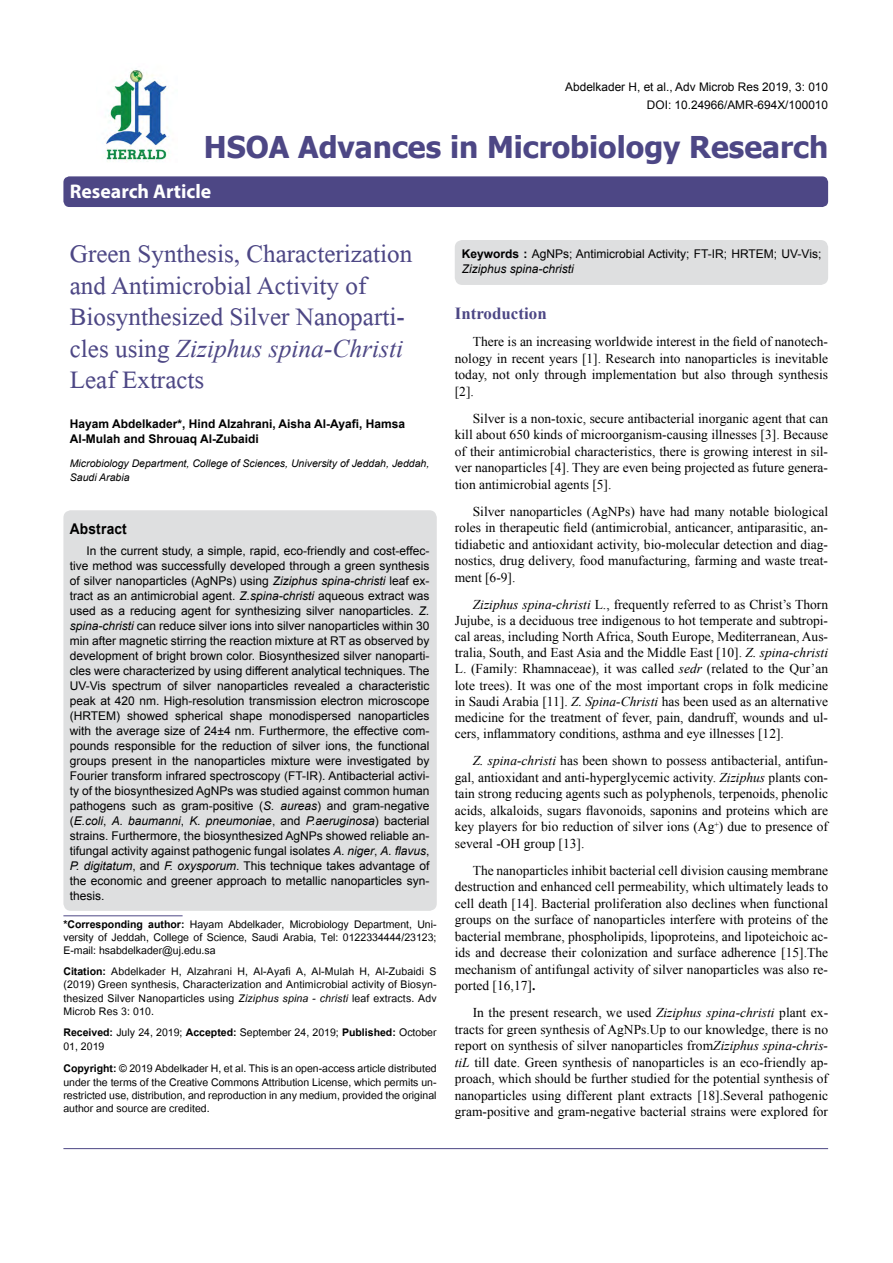
<style>
.page{position:relative;width:893px;height:1263px;background:#fff}
.page>*{position:absolute;margin:0;border:0;box-sizing:border-box;transform-origin:0 0}
.t1{font:37.5px/31.5px "Microsoft Himalaya";color:#4d4785}
.t2{font:700 30px "Tahoma";color:#4d4785}
.t3{font:italic 25.5px "Times New Roman";color:#4d4785}
.t4{font:700 19.8px "Myriad Hebrew";color:#fff}
.t5{font:700 16.95px "Times New Roman";color:#4d4785}
.t6{font:700 14.85px "Arial";letter-spacing:.015em;color:#000;scale:.93 1}
.t7{font:14.7px/13.2px "Utsaah";color:#000;text-align:justify}
.t8{font:13.5px/16.5px "Times New Roman";color:#000;text-align:justify}
.t9{font:12px/15px "Arial";color:#000;text-align:justify}
.t10{font:700 12px/15px "Arial";color:#000}
.t11{font:11.85px/18px "Arial";color:#000;text-align:right}
.t12{font:italic 10.5px/13.5px "Arial";color:#000}
.s1{font-family:"Microsoft Himalaya";font-style:normal;font-size:37.5px}
.s2{font-style:italic}
.s3{font-weight:700}
</style>
<div class="page">
<div style="left:63px;top:176px;width:765px;height:31px;background:#4d4785;border-radius:6px"></div>
<hr style="left:63px;top:915px;width:120px;height:1px;background:#4d4785">
<img style="left:105px;top:70px;width:64px;height:92px">
<hr style="left:63px;top:1148px;width:765px;height:1px;background:#4d4785">
<div style="left:63px;top:510px;width:374px;height:401px;background:#dedfe0;border-radius:8px"></div>
<div style="left:455px;top:240px;width:373px;height:45px;background:#dedfe0;border-radius:8px"></div>
<p class="t11" style="left:565px;top:78px;width:264px">Abdelkader H, et al., Adv Microb Res 2019, 3: 010<br>DOI: 10.24966/AMR-694X/100010</p>
<h2 class="t2" style="left:204px;top:126px;width:626px">HSOA Advances in Microbiology Research</h2>
<h3 class="t4" style="left:70px;top:180px;width:143px">Research Article</h3>
<h1 class="t1" style="left:70px;top:234px;width:344px">Green Synthesis, Characterization and Antimicrobial Activity of<br>Biosynthesized Silver Nanoparti-</h1>
<h3 class="t3" style="left:70px;top:331px;width:335px"><span class="s1">cles using</span> Ziziphus spina-Christi</h3>
<h1 class="t1" style="left:70px;top:360px;width:136px">Leaf Extracts</h1>
<p class="t10" style="left:70px;top:417px;width:337px">Hayam Abdelkader*, Hind Alzahrani, Aisha Al-Ayafi, Hamsa<br>Al-Mulah and Shrouaq Al-Zubaidi</p>
<p class="t12" style="left:70px;top:457px;width:361px">Microbiology Department, College of Sciences, University of Jeddah, Jeddah,<br>Saudi Arabia</p>
<p class="t6" style="left:70px;top:518px;width:63px">Abstract</p>
<p class="t9" style="left:70px;top:543px;width:361px;text-indent:17px">In the current study, a simple, rapid, eco-friendly and cost-effec&shy;tive method was successfully developed through a green synthesis of silver nanoparticles (AgNPs) using <span class="s2">Ziziphus spina-christi</span> leaf ex&shy;tract as an antimicrobial agent. <span class="s2">Z.spina-christi</span> aqueous extract was used as a reducing agent for synthesizing silver nanoparticles. <span class="s2">Z. spina-christi</span> can reduce silver ions into silver nanoparticles within 30 min after magnetic stirring the reaction mixture at RT as observed by development of bright brown color. Biosynthesized silver nanoparti&shy;cles were characterized by using different analytical techniques. The UV-Vis spectrum of silver nanoparticles revealed a characteristic peak at 420 nm. High-resolution transmission electron microscope (HRTEM) showed spherical shape monodispersed nanoparticles with the average size of 24±4 nm. Furthermore, the effective com&shy;pounds responsible for the reduction of silver ions, the functional groups present in the nanoparticles mixture were investigated by Fourier transform infrared spectroscopy (FT-IR). Antibacterial activi&shy;ty of the biosynthesized AgNPs was studied against common human pathogens such as gram-positive (<span class="s2">S. aureas</span>) and gram-negative (<span class="s2">E.coli</span>, <span class="s2">A. baumanni</span>, <span class="s2">K. pneumoniae</span>, and <span class="s2">P.aeruginosa</span>) bacterial strains. Furthermore, the biosynthesized AgNPs showed reliable an&shy;tifungal activity against pathogenic fungal isolates <span class="s2">A. niger</span>, <span class="s2">A. flavus</span>, <span class="s2">P. digitatum</span>, and <span class="s2">F. oxysporum</span>. This technique takes advantage of the economic and greener approach to metallic nanoparticles syn&shy;thesis.</p>
<p class="t7" style="left:63px;top:918px;width:375px"><span class="s3">*Corresponding author:</span> Hayam Abdelkader, Microbiology Department, Uni&shy;versity of Jeddah, College of Science, Saudi Arabia, Tel: 0122334444/23123; E-mail: hsabdelkader@uj.edu.sa</p>
<p class="t7" style="left:63px;top:965px;width:375px"><span class="s3">Citation:</span> Abdelkader H, Alzahrani H, Al-Ayafi A, Al-Mulah H, Al-Zubaidi S (2019) Green synthesis, Characterization and Antimicrobial activity of Biosyn&shy;thesized Silver Nanoparticles using <span class="s2">Ziziphus spina - christi</span> leaf extracts. Adv Microb Res 3: 010.</p>
<p class="t7" style="left:63px;top:1027px;width:375px"><span class="s3">Received:</span> July 24, 2019; <span class="s3">Accepted:</span> September 24, 2019; <span class="s3">Published:</span> October<br>01, 2019</p>
<p class="t7" style="left:63px;top:1063px;width:375px"><span class="s3">Copyright:</span> © 2019 Abdelkader H, et al. This is an open-access article distributed under the terms of the Creative Commons Attribution License, which permits un&shy;restricted use, distribution, and reproduction in any medium, provided the original author and source are credited.</p>
<p class="t9" style="left:462px;top:246px;width:361px"><span class="s3">Keywords :</span> AgNPs; Antimicrobial Activity; FT-IR; HRTEM; UV-Vis;<br><span class="s2">Ziziphus spina-christi</span></p>
<p class="t5" style="left:455px;top:302px;width:93px">Introduction</p>
<p class="t8" style="left:455px;top:333px;width:375px;text-indent:18px">There is an increasing worldwide interest in the field of nanotech&shy;nology in recent years [1]. Research into nanoparticles is inevitable today, not only through implementation but also through synthesis [2].</p>
<p class="t8" style="left:455px;top:409px;width:375px;text-indent:18px">Silver is a non-toxic, secure antibacterial inorganic agent that can kill about 650 kinds of microorganism-causing illnesses [3]. Because of their antimicrobial characteristics, there is growing interest in sil&shy;ver nanoparticles [4]. They are even being projected as future genera&shy;tion antimicrobial agents [5].</p>
<p class="t8" style="left:455px;top:502px;width:375px;text-indent:18px">Silver nanoparticles (AgNPs) have had many notable biological roles in therapeutic field (antimicrobial, anticancer, antiparasitic, an&shy;tidiabetic and antioxidant activity, bio-molecular detection and diag&shy;nostics, drug delivery, food manufacturing, farming and waste treat&shy;ment [6-9].</p>
<p class="t8" style="left:455px;top:596px;width:375px;text-indent:18px"><span class="s2">Ziziphus spina-christi</span> L., frequently referred to as Christ’s Thorn Jujube, is a deciduous tree indigenous to hot temperate and subtropi&shy;cal areas, including North Africa, South Europe, Mediterranean, Aus&shy;tralia, South, and East Asia and the Middle East [10]. <span class="s2">Z. spina-christi </span>L. (Family: Rhamnaceae), it was called <span class="s2">sedr</span> (related to the Qur’an lote trees). It was one of the most important crops in folk medicine in Saudi Arabia [11]. <span class="s2">Z. Spina-Christi</span> has been used as an alternative medicine for the treatment of fever, pain, dandruff, wounds and ul&shy;cers, inflammatory conditions, asthma and eye illnesses [12].</p>
<p class="t8" style="left:455px;top:752px;width:375px;text-indent:18px"><span class="s2">Z. spina-christi</span> has been shown to possess antibacterial, antifun&shy;gal, antioxidant and anti-hyperglycemic activity. <span class="s2">Ziziphus</span> plants con&shy;tain strong reducing agents such as polyphenols, terpenoids, phenolic acids, alkaloids, sugars flavonoids, saponins and proteins which are key players for bio reduction of silver ions (Ag<sup>+</sup>) due to presence of several -OH group [13].</p>
<p class="t8" style="left:455px;top:862px;width:375px;text-indent:18px">The nanoparticles inhibit bacterial cell division causing membrane destruction and enhanced cell permeability, which ultimately leads to cell death [14]. Bacterial proliferation also declines when functional groups on the surface of nanoparticles interfere with proteins of the bacterial membrane, phospholipids, lipoproteins, and lipoteichoic ac&shy;ids and decrease their colonization and surface adherence [15].The mechanism of antifungal activity of silver nanoparticles was also re&shy;ported [16,17]<span class="s3">.</span></p>
<p class="t8" style="left:455px;top:1004px;width:375px;text-indent:18px">In the present research, we used <span class="s2">Ziziphus spina-christi</span> plant ex&shy;tracts for green synthesis of AgNPs.Up to our knowledge, there is no report on synthesis of silver nanoparticles from<span class="s2">Ziziphus spina-chris&shy;tiL</span> till date. Green synthesis of nanoparticles is an eco-friendly ap&shy;proach, which should be further studied for the potential synthesis of nanoparticles using different plant extracts [18].Several pathogenic gram-positive and gram-negative bacterial strains were explored for</p>
</div>
